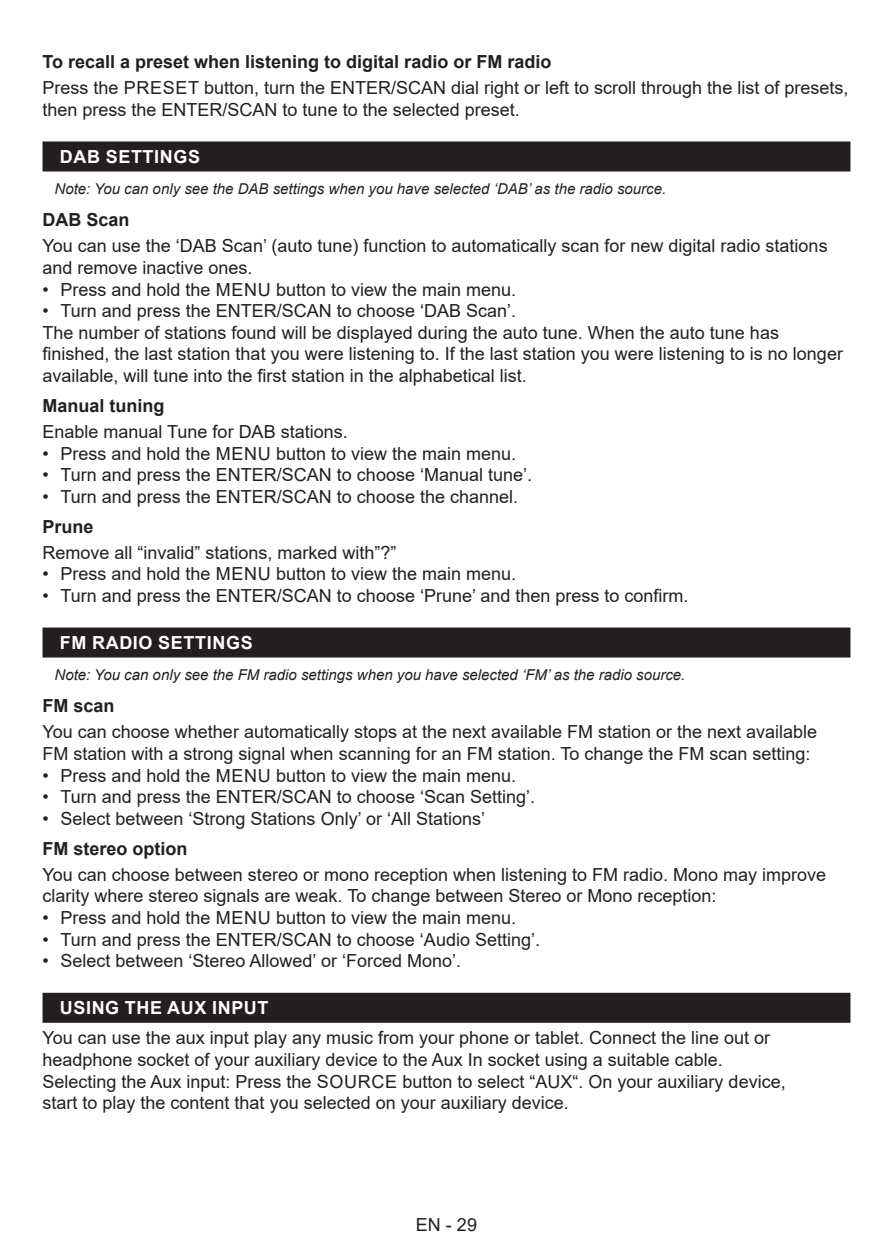
<style>
.page{position:relative;width:893px;height:1259px;background:#fff}
.page>*{position:absolute;margin:0;border:0;box-sizing:border-box;transform-origin:0 0}
.t1{font:18px/21.6px "Arial";color:#231f20}
.t2{font:700 18px "Arial";color:#231f20}
.t3{font:700 18px "Arial";letter-spacing:.035em;color:#fff}
.t4{font:italic 15px "Arial";color:#231f20}
</style>
<div class="page">
<div style="left:43px;top:141px;width:807px;height:30px;background:#231f20"></div>
<div style="left:43px;top:627px;width:807px;height:30px;background:#231f20"></div>
<div style="left:43px;top:992px;width:807px;height:30px;background:#231f20"></div>
<p class="t2" style="left:43px;top:49px;width:510px">To recall a preset when listening to digital radio or FM radio</p>
<p class="t1" style="left:43px;top:77px;width:807px">Press the PRESET button, turn the ENTER/SCAN dial right or left to scroll through the list of presets, then press the ENTER/SCAN to tune to the selected preset.</p>
<p class="t3" style="left:60px;top:144px;width:142px">DAB SETTINGS</p>
<p class="t4" style="left:55px;top:179px;width:613px">Note: You can only see the DAB settings when you have selected ‘DAB’ as the radio source.</p>
<p class="t2" style="left:43px;top:207px;width:89px">DAB Scan</p>
<p class="t1" style="left:43px;top:235px;width:787px">You can use the ‘DAB Scan’ (auto tune) function to automatically scan for new digital radio stations and remove inactive ones.</p>
<p class="t1" style="left:43px;top:278px;width:475px">• Press and hold the MENU button to view the main menu.</p>
<p class="t1" style="left:43px;top:300px;width:802px">• Turn and press the ENTER/SCAN to choose ‘DAB Scan’.<br>The number of stations found will be displayed during the auto tune. When the auto tune has finished, the last station that you were listening to. If the last station you were listening to is no longer available, will tune into the first station in the alphabetical list.</p>
<p class="t2" style="left:43px;top:393px;width:124px">Manual tuning</p>
<p class="t1" style="left:43px;top:421px;width:307px">Enable manual Tune for DAB stations.</p>
<p class="t1" style="left:43px;top:442px;width:475px">• Press and hold the MENU button to view the main menu.</p>
<p class="t1" style="left:43px;top:464px;width:491px">• Turn and press the ENTER/SCAN to choose ‘Manual tune’.</p>
<p class="t1" style="left:43px;top:485px;width:477px">• Turn and press the ENTER/SCAN to choose the channel.</p>
<p class="t2" style="left:43px;top:514px;width:53px">Prune</p>
<p class="t1" style="left:43px;top:541px;width:356px">Remove all “invalid” stations, marked with”?”</p>
<p class="t1" style="left:43px;top:563px;width:475px">• Press and hold the MENU button to view the main menu.</p>
<p class="t1" style="left:43px;top:584px;width:647px">• Turn and press the ENTER/SCAN to choose ‘Prune’ and then press to confirm.</p>
<p class="t3" style="left:60px;top:630px;width:194px">FM RADIO SETTINGS</p>
<p class="t4" style="left:55px;top:665px;width:632px">Note: You can only see the FM radio settings when you have selected ‘FM’ as the radio source.</p>
<p class="t2" style="left:43px;top:693px;width:74px">FM scan</p>
<p class="t1" style="left:43px;top:721px;width:776px">You can choose whether automatically stops at the next available FM station or the next available<br>FM station with a strong signal when scanning for an FM station. To change the FM scan setting:</p>
<p class="t1" style="left:43px;top:764px;width:475px">• Press and hold the MENU button to view the main menu.</p>
<p class="t1" style="left:43px;top:786px;width:494px">• Turn and press the ENTER/SCAN to choose ‘Scan Setting’.</p>
<p class="t1" style="left:43px;top:807px;width:444px">• Select between ‘Strong Stations Only’ or ‘All Stations’</p>
<p class="t2" style="left:43px;top:836px;width:147px">FM stereo option</p>
<p class="t1" style="left:43px;top:863px;width:785px">You can choose between stereo or mono reception when listening to FM radio. Mono may improve clarity where stereo signals are weak. To change between Stereo or Mono reception:</p>
<p class="t1" style="left:43px;top:906px;width:475px">• Press and hold the MENU button to view the main menu.</p>
<p class="t1" style="left:42px;top:928px;width:499px">• Turn and press the ENTER/SCAN to choose ‘Audio Setting’.</p>
<p class="t1" style="left:42px;top:950px;width:420px">• Select between ‘Stereo Allowed’ or ‘Forced Mono’.</p>
<p class="t3" style="left:60px;top:995px;width:210px">USING THE AUX INPUT</p>
<p class="t1" style="left:42px;top:1027px;width:745px">You can use the aux input play any music from your phone or tablet. Connect the line out or headphone socket of your auxiliary device to the Aux In socket using a suitable cable.<br>Selecting the Aux input: Press the SOURCE button to select “AUX“. On your auxiliary device, start to play the content that you selected on your auxiliary device.</p>
<p class="t1" style="left:416px;top:1214px;width:63px">EN - 29</p>
</div>
